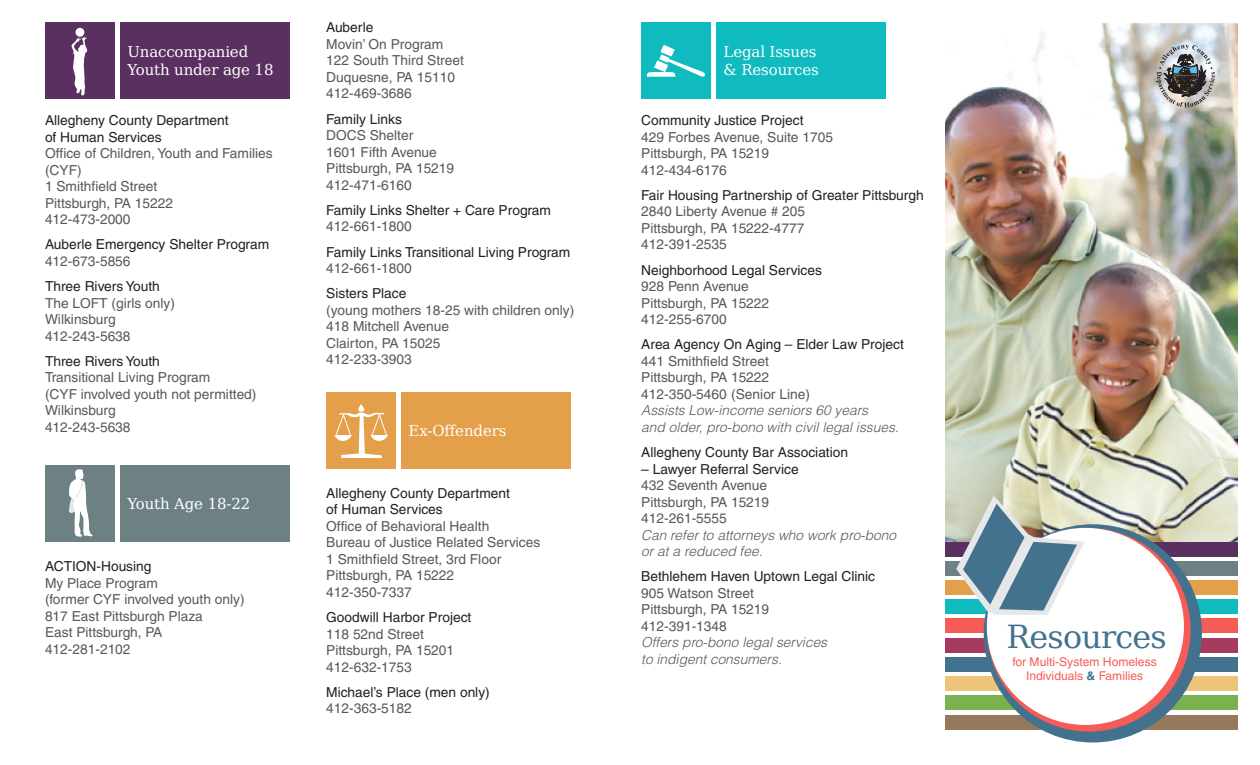
<style>
.page{position:relative;width:1260px;height:765px;background:#fff}
.page>*{position:absolute;margin:0;border:0;box-sizing:border-box;transform-origin:0 0}
.t1{font:31.75px "Bitstream Vera Serif";letter-spacing:-.025em;color:#43728e}
.t2{font:15px/18px "Bitstream Vera Serif";letter-spacing:-.01em;color:#fff}
.t3{font:13.75px/16.5px "Helvetica";color:#57585a}
.t4{font:13.75px "Helvetica";color:#231f20}
.t5{font:italic 300 13.75px "Helvetica";color:#57585a}
.t6{font:12.12px/14.5px "Helvetica";color:#f55c57;text-align:center}
.s1{font-weight:700;color:#43728e}
</style>
<div class="page">
<div style="left:120px;top:22px;width:169px;height:77px;background:#5a3060"></div>
<div style="left:120px;top:465px;width:169px;height:76px;background:#6d8185"></div>
<div style="left:401px;top:393px;width:170px;height:76px;background:#e39f49"></div>
<div style="left:716px;top:22px;width:170px;height:77px;background:#0fbbbf"></div>
<div style="left:45px;top:22px;width:70px;height:77px;background:#5a3060"></div>
<div style="left:45px;top:465px;width:70px;height:76px;background:#6d8185"></div>
<div style="left:326px;top:393px;width:70px;height:76px;background:#e39f49"></div>
<div style="left:641px;top:22px;width:70px;height:77px;background:#0fbbbf"></div>
<svg style="left:71px;top:36px;width:17px;height:60px"></svg>
<div style="left:76px;top:28px;width:8px;height:9px;background:#fff;border-radius:50%"></div>
<svg style="left:69px;top:469px;width:24px;height:68px"></svg>
<svg style="left:647px;top:45px;width:58px;height:32px"></svg>
<img style="left:945px;top:23px;width:293px;height:519px">
<div style="left:945px;top:542px;width:293px;height:14px;background:#5a3060"></div>
<div style="left:945px;top:638px;width:293px;height:15px;background:#a6395e"></div>
<div style="left:945px;top:561px;width:293px;height:14px;background:#6d8185"></div>
<div style="left:945px;top:657px;width:293px;height:15px;background:#43728e"></div>
<div style="left:945px;top:580px;width:293px;height:15px;background:#e39f49"></div>
<div style="left:945px;top:677px;width:293px;height:14px;background:#eec478"></div>
<div style="left:945px;top:599px;width:293px;height:15px;background:#0fbbbf"></div>
<div style="left:945px;top:695px;width:293px;height:15px;background:#7ab24f"></div>
<div style="left:945px;top:619px;width:293px;height:14px;background:#f55c57"></div>
<div style="left:945px;top:715px;width:293px;height:14px;background:#94795c"></div>
<div style="left:984px;top:524px;width:218px;height:218px;background:#43728e;border-radius:50%"></div>
<svg style="left:987px;top:528px;width:204px;height:204px;fill:#f55c57"></svg>
<div style="left:987px;top:528px;width:197px;height:197px;background:#fff;border-radius:50%"></div>
<svg style="left:956px;top:495px;width:129px;height:120px"></svg>
<svg style="left:1156px;top:45px;width:59px;height:62px"></svg>
<svg style="left:334px;top:404px;width:54px;height:54px"></svg>
<p class="t2" style="left:127px;top:43px;width:148px">Unaccompanied<br>Youth under age 18</p>
<p class="t4" style="left:45px;top:112px;width:185px">Allegheny County Department</p>
<p class="t4" style="left:45px;top:129px;width:118px">of Human Services</p>
<p class="t3" style="left:45px;top:145px;width:229px">Office of Children, Youth and Families (CYF)</p>
<p class="t3" style="left:45px;top:178px;width:114px">1 Smithfield Street</p>
<p class="t3" style="left:45px;top:195px;width:130px">Pittsburgh, PA 15222</p>
<p class="t3" style="left:45px;top:211px;width:87px">412-473-2000</p>
<p class="t4" style="left:45px;top:237px;width:226px">Auberle Emergency Shelter Program</p>
<p class="t3" style="left:45px;top:253px;width:87px">412-673-5856</p>
<p class="t4" style="left:45px;top:278px;width:116px">Three Rivers Youth</p>
<p class="t3" style="left:45px;top:295px;width:132px">The LOFT (girls only)</p>
<p class="t3" style="left:45px;top:311px;width:72px">Wilkinsburg</p>
<p class="t3" style="left:45px;top:328px;width:87px">412-243-5638</p>
<p class="t4" style="left:45px;top:353px;width:116px">Three Rivers Youth</p>
<p class="t3" style="left:45px;top:369px;width:167px">Transitional Living Program</p>
<p class="t3" style="left:45px;top:386px;width:213px">(CYF involved youth not permitted)</p>
<p class="t3" style="left:45px;top:402px;width:72px">Wilkinsburg</p>
<p class="t3" style="left:45px;top:419px;width:87px">412-243-5638</p>
<p class="t2" style="left:127px;top:494px;width:124px">Youth Age 18-22</p>
<p class="t4" style="left:45px;top:558px;width:108px">ACTION-Housing</p>
<p class="t3" style="left:45px;top:575px;width:114px">My Place Program</p>
<p class="t3" style="left:45px;top:591px;width:201px">(former CYF involved youth only)</p>
<p class="t3" style="left:45px;top:608px;width:159px">817 East Pittsburgh Plaza</p>
<p class="t3" style="left:45px;top:624px;width:119px">East Pittsburgh, PA</p>
<p class="t3" style="left:45px;top:641px;width:87px">412-281-2102</p>
<p class="t4" style="left:326px;top:20px;width:49px">Auberle</p>
<p class="t3" style="left:326px;top:36px;width:118px">Movin’ On Program</p>
<p class="t3" style="left:326px;top:52px;width:139px">122 South Third Street</p>
<p class="t3" style="left:326px;top:69px;width:130px">Duquesne, PA 15110</p>
<p class="t3" style="left:326px;top:85px;width:87px">412-469-3686</p>
<p class="t4" style="left:326px;top:111px;width:77px">Family Links</p>
<p class="t3" style="left:326px;top:127px;width:89px">DOCS Shelter</p>
<p class="t3" style="left:326px;top:144px;width:112px">1601 Fifth Avenue</p>
<p class="t3" style="left:326px;top:160px;width:130px">Pittsburgh, PA 15219</p>
<p class="t3" style="left:326px;top:177px;width:87px">412-471-6160</p>
<p class="t4" style="left:326px;top:202px;width:226px">Family Links Shelter + Care Program</p>
<p class="t3" style="left:326px;top:218px;width:87px">412-661-1800</p>
<p class="t4" style="left:326px;top:244px;width:246px">Family Links Transitional Living Program</p>
<p class="t3" style="left:326px;top:260px;width:87px">412-661-1800</p>
<p class="t4" style="left:326px;top:286px;width:82px">Sisters Place</p>
<p class="t3" style="left:326px;top:302px;width:250px">(young mothers 18-25 with children only)</p>
<p class="t3" style="left:326px;top:318px;width:124px">418 Mitchell Avenue</p>
<p class="t3" style="left:326px;top:335px;width:116px">Clairton, PA 15025</p>
<p class="t3" style="left:326px;top:351px;width:87px">412-233-3903</p>
<p class="t2" style="left:409px;top:422px;width:99px">Ex-Offenders</p>
<p class="t4" style="left:326px;top:485px;width:185px">Allegheny County Department</p>
<p class="t4" style="left:326px;top:502px;width:118px">of Human Services</p>
<p class="t3" style="left:326px;top:518px;width:165px">Office of Behavioral Health</p>
<p class="t3" style="left:326px;top:534px;width:216px">Bureau of Justice Related Services</p>
<p class="t3" style="left:326px;top:551px;width:176px">1 Smithfield Street, 3rd Floor</p>
<p class="t3" style="left:326px;top:567px;width:130px">Pittsburgh, PA 15222</p>
<p class="t3" style="left:326px;top:584px;width:87px">412-350-7337</p>
<p class="t4" style="left:326px;top:609px;width:147px">Goodwill Harbor Project</p>
<p class="t3" style="left:326px;top:626px;width:99px">118 52nd Street</p>
<p class="t3" style="left:326px;top:642px;width:130px">Pittsburgh, PA 15201</p>
<p class="t3" style="left:326px;top:659px;width:87px">412-632-1753</p>
<p class="t4" style="left:326px;top:684px;width:165px">Michael’s Place (men only)</p>
<p class="t3" style="left:326px;top:700px;width:87px">412-363-5182</p>
<p class="t2" style="left:724px;top:43px;width:94px">Legal Issues</p>
<p class="t2" style="left:724px;top:61px;width:97px">&amp; Resources</p>
<p class="t4" style="left:641px;top:112px;width:164px">Community Justice Project</p>
<p class="t3" style="left:641px;top:128px;width:193px">429 Forbes Avenue, Suite 1705</p>
<p class="t3" style="left:641px;top:145px;width:130px">Pittsburgh, PA 15219</p>
<p class="t3" style="left:641px;top:161px;width:87px">412-434-6176</p>
<p class="t4" style="left:641px;top:187px;width:284px">Fair Housing Partnership of Greater Pittsburgh</p>
<p class="t3" style="left:641px;top:203px;width:165px">2840 Liberty Avenue # 205</p>
<p class="t3" style="left:641px;top:220px;width:165px">Pittsburgh, PA 15222-4777</p>
<p class="t3" style="left:641px;top:236px;width:87px">412-391-2535</p>
<p class="t4" style="left:641px;top:262px;width:182px">Neighborhood Legal Services</p>
<p class="t3" style="left:641px;top:278px;width:109px">928 Penn Avenue</p>
<p class="t3" style="left:641px;top:294px;width:130px">Pittsburgh, PA 15222</p>
<p class="t3" style="left:641px;top:311px;width:87px">412-255-6700</p>
<p class="t4" style="left:641px;top:337px;width:264px">Area Agency On Aging – Elder Law Project</p>
<p class="t3" style="left:641px;top:353px;width:129px">441 Smithfield Street</p>
<p class="t3" style="left:641px;top:369px;width:130px">Pittsburgh, PA 15222</p>
<p class="t3" style="left:641px;top:386px;width:170px">412-350-5460 (Senior Line)</p>
<p class="t5" style="left:641px;top:402px;width:228px">Assists Low-income seniors 60 years</p>
<p class="t5" style="left:641px;top:418px;width:259px">and older, pro-bono with civil legal issues.</p>
<p class="t4" style="left:641px;top:444px;width:208px">Allegheny County Bar Association</p>
<p class="t4" style="left:641px;top:461px;width:159px">– Lawyer Referral Service</p>
<p class="t3" style="left:641px;top:477px;width:127px">432 Seventh Avenue</p>
<p class="t3" style="left:641px;top:493px;width:130px">Pittsburgh, PA 15219</p>
<p class="t3" style="left:641px;top:510px;width:87px">412-261-5555</p>
<p class="t5" style="left:641px;top:526px;width:256px">Can refer to attorneys who work pro-bono</p>
<p class="t5" style="left:641px;top:543px;width:123px">or at a reduced fee.</p>
<p class="t4" style="left:641px;top:569px;width:235px">Bethlehem Haven Uptown Legal Clinic</p>
<p class="t3" style="left:641px;top:585px;width:114px">905 Watson Street</p>
<p class="t3" style="left:641px;top:601px;width:130px">Pittsburgh, PA 15219</p>
<p class="t3" style="left:641px;top:618px;width:87px">412-391-1348</p>
<p class="t5" style="left:641px;top:634px;width:187px">Offers pro-bono legal services</p>
<p class="t5" style="left:641px;top:650px;width:142px">to indigent consumers.</p>
<p class="t6" style="left:1013px;top:654px;width:146px">for Multi-System Homeless<br>Individuals <span class="s1">&amp;</span> Families</p>
<p class="t1" style="left:1006px;top:619px;width:162px">Resources</p>
</div>
